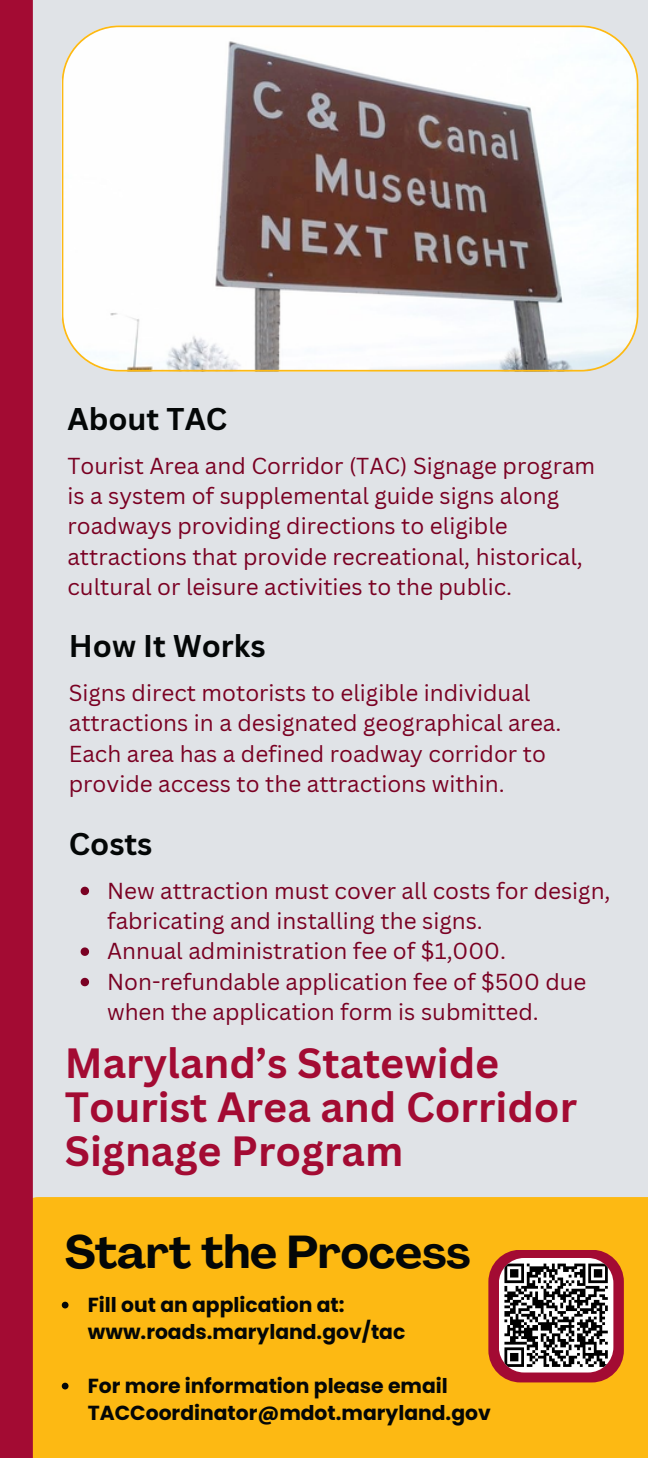
<style>
.page{position:relative;width:648px;height:1458px;background:#e0e3e7}
.page>*{position:absolute;margin:0;border:0;box-sizing:border-box;transform-origin:0 0}
.t1{font:700 45.45px "Agrandir";letter-spacing:-.005em;color:#040707}
.t2{font:700 41.18px/43.9px "Canva Sans";color:#a30b33}
.t3{font:700 30.6px "Canva Sans";color:#040707}
.t4{font:22.5px/30.4px "Canva Sans";color:#7a0123}
.t5{font:700 20.25px/27px "Poppins";color:#040707}
</style>
<div class="page">
<div style="left:33px;top:1197px;width:615px;height:261px;background:#fdb913"></div>
<div style="left:0;top:0;width:33px;height:1458px;background:#a30b33"></div>
<svg style="left:62px;top:25px;width:576px;height:347px;fill:#f8fbfe"></svg>
<div style="left:488px;top:1250px;width:136px;height:132px;background:#a30b33;border-radius:32px"></div>
<div style="left:499px;top:1258px;width:114px;height:115px;background:#fff;border-radius:25px"></div>
<svg style="left:502px;top:1262px;width:109px;height:106px"></svg>
<svg style="left:81px;top:887px;width:8px;height:8px"></svg>
<svg style="left:81px;top:947px;width:8px;height:9px"></svg>
<svg style="left:81px;top:978px;width:8px;height:8px"></svg>
<svg style="left:62px;top:1302px;width:7px;height:6px"></svg>
<svg style="left:62px;top:1383px;width:7px;height:6px"></svg>
<h2 class="t3" style="left:67px;top:397px;width:161px">About TAC</h2>
<p class="t4" style="left:67px;top:450px;width:529px">Tourist Area and Corridor (TAC) Signage program is a system of supplemental guide signs along roadways providing directions to eligible attractions that provide recreational, historical, cultural or leisure activities to the public.</p>
<h2 class="t3" style="left:69px;top:624px;width:198px">How It Works</h2>
<p class="t4" style="left:69px;top:677px;width:494px">Signs direct motorists to eligible individual attractions in a designated geographical area.<br>Each area has a defined roadway corridor to provide access to the attractions within.</p>
<h2 class="t3" style="left:69px;top:822px;width:85px">Costs</h2>
<p class="t4" style="left:107px;top:875px;width:505px">New attraction must cover all costs for design, fabricating and installing the signs.</p>
<p class="t4" style="left:107px;top:935px;width:400px">Annual administration fee of $1,000.</p>
<p class="t4" style="left:107px;top:966px;width:481px">Non-refundable application fee of $500 due when the application form is submitted.</p>
<h1 class="t2" style="left:65px;top:1040px;width:514px">Maryland’s Statewide<br>Tourist Area and Corridor<br>Signage Program</h1>
<h1 class="t1" style="left:65px;top:1233px;width:407px">Start the Process</h1>
<p class="t5" style="left:88px;top:1291px;width:319px">Fill out an application at: www.roads.maryland.gov/tac</p>
<p class="t5" style="left:88px;top:1372px;width:404px">For more information please email<br>TACCoordinator@mdot.maryland.gov</p>
</div>
